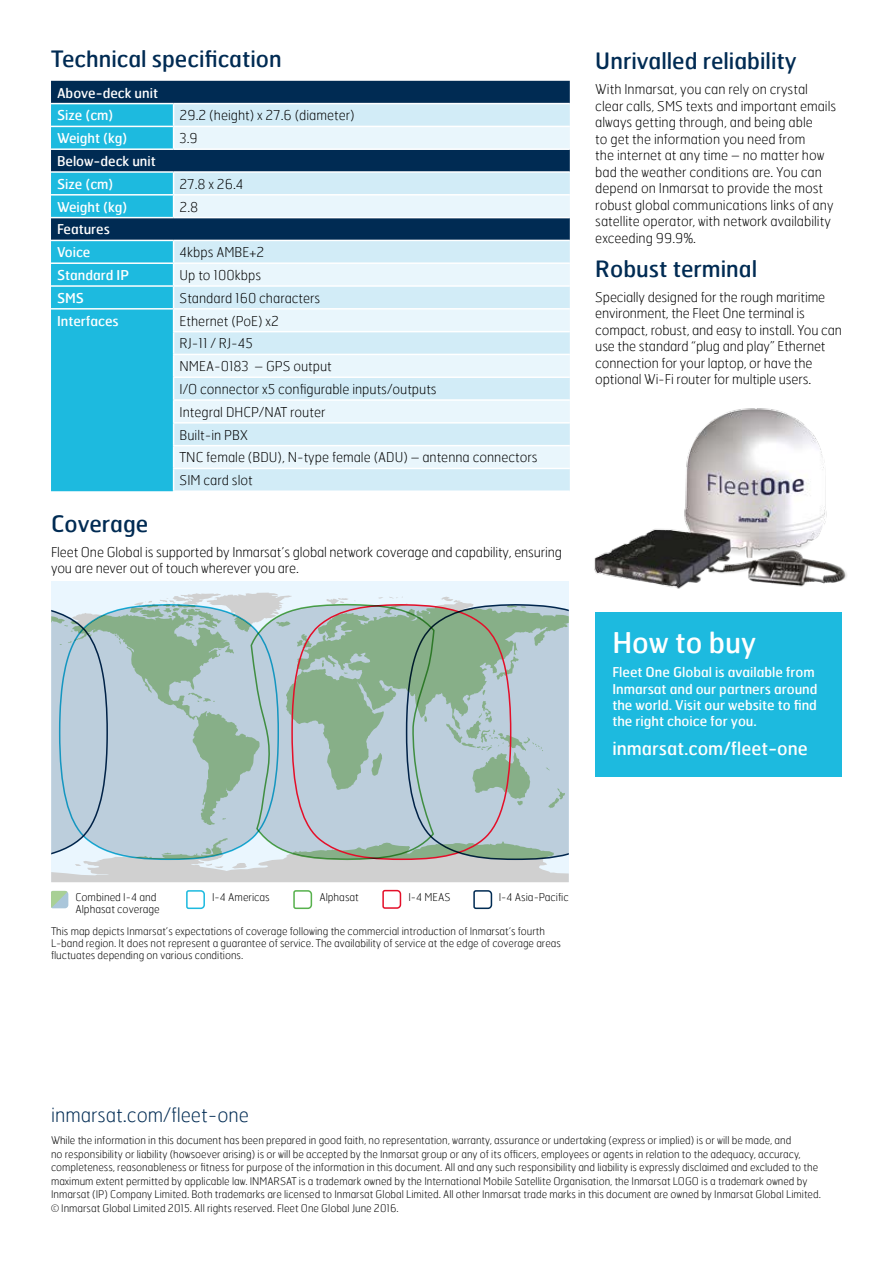
<style>
.page{position:relative;width:893px;height:1263px;background:#fff}
.page>*{position:absolute;margin:0;border:0;box-sizing:border-box;transform-origin:0 0}
.t1{font:28.5px "Hermes";color:#fff}
.t2{font:22.5px "Hermes";color:#002b53}
.t3{font:100 19.5px "Hermes";color:#002b53}
.t4{font:18px "Hermes";color:#fff}
.t5{font:100 13.5px/16.5px "Hermes";color:#000}
.t6{font:13.5px/16.2px "Hermes";color:#fff}
.t7{font:100 10.65px/12.9px "Hermes";color:#000}
.t8{font:100 10.5px/13.5px "Hermes";color:#000}
</style>
<div class="page">
<div style="left:595px;top:613px;width:247px;height:164px;background:#1dbadf"></div>
<div style="left:51px;top:81px;width:519px;height:22px;background:#002b53"></div>
<svg style="left:51px;top:104px;width:123px;height:387px;background:#1baacf"></svg>
<div style="left:174px;top:104px;width:396px;height:386px;background:#d2ecf7"></div>
<svg style="left:174px;top:127px;width:396px;height:341px;background:#c1d7e3"></svg>
<hr style="left:51px;top:126px;width:123px;height:1px;background:#fff">
<hr style="left:174px;top:126px;width:396px;height:1px;background:#fff">
<svg style="left:173px;top:104px;width:1px;height:44px"></svg>
<hr style="left:51px;top:148px;width:123px;height:2px;background:#fff">
<hr style="left:174px;top:148px;width:396px;height:2px;background:#fff">
<hr style="left:51px;top:171px;width:123px;height:2px;background:#fff">
<hr style="left:174px;top:171px;width:396px;height:2px;background:#fff">
<hr style="left:51px;top:194px;width:123px;height:2px;background:#fff">
<hr style="left:174px;top:194px;width:396px;height:2px;background:#fff">
<svg style="left:173px;top:173px;width:1px;height:44px"></svg>
<hr style="left:51px;top:217px;width:123px;height:1px;background:#fff">
<hr style="left:174px;top:217px;width:396px;height:1px;background:#fff">
<hr style="left:51px;top:240px;width:123px;height:1px;background:#fff">
<hr style="left:174px;top:240px;width:396px;height:1px;background:#fff">
<hr style="left:51px;top:262px;width:123px;height:2px;background:#fff">
<hr style="left:174px;top:262px;width:396px;height:2px;background:#fff">
<hr style="left:51px;top:285px;width:123px;height:2px;background:#fff">
<hr style="left:174px;top:285px;width:396px;height:2px;background:#fff">
<hr style="left:51px;top:308px;width:123px;height:2px;background:#fff">
<hr style="left:174px;top:308px;width:396px;height:2px;background:#fff">
<hr style="left:173px;top:331px;width:397px;height:1px;background:#fff">
<hr style="left:173px;top:354px;width:397px;height:1px;background:#fff">
<hr style="left:173px;top:376px;width:397px;height:2px;background:#fff">
<hr style="left:173px;top:399px;width:397px;height:2px;background:#fff">
<hr style="left:173px;top:422px;width:397px;height:2px;background:#fff">
<hr style="left:173px;top:445px;width:397px;height:1px;background:#fff">
<hr style="left:173px;top:468px;width:397px;height:1px;background:#fff">
<hr style="left:173px;top:490px;width:397px;height:2px;background:#fff">
<svg style="left:173px;top:241px;width:1px;height:249px"></svg>
<div style="left:51px;top:581px;width:518px;height:301px;background:#eaf6fe"></div>
<svg style="left:51px;top:593px;width:518px;height:289px;background:#b4c8c9"></svg>
<svg style="left:251px;top:604px;width:184px;height:256px;background:#a6beb8"></svg>
<svg style="left:51px;top:891px;width:17px;height:17px"></svg>
<svg style="left:473px;top:890px;width:20px;height:20px"></svg>
<svg style="left:186px;top:890px;width:19px;height:20px"></svg>
<svg style="left:293px;top:890px;width:20px;height:20px"></svg>
<svg style="left:382px;top:889px;width:20px;height:20px"></svg>
<img style="left:594px;top:408px;width:253px;height:181px">
<h2 class="t2" style="left:51px;top:44px;width:232px">Technical specification</h2>
<p class="t6" style="left:57px;top:81px;width:103px;line-height:22.8px">Above-deck unit<br>Size (cm)</p>
<p class="t5" style="left:180px;top:107px;width:177px">29.2 (height) x 27.6 (diameter)</p>
<p class="t6" style="left:57px;top:130px;width:72px">Weight (kg)</p>
<p class="t5" style="left:180px;top:130px;width:20px">3.9</p>
<p class="t6" style="left:57px;top:149px;width:100px;line-height:22.8px">Below-deck unit<br>Size (cm)</p>
<p class="t5" style="left:180px;top:175px;width:65px">27.8 x 26.4</p>
<p class="t6" style="left:57px;top:198px;width:72px">Weight (kg)</p>
<p class="t5" style="left:180px;top:198px;width:20px">2.8</p>
<p class="t6" style="left:57px;top:218px;width:55px;line-height:22.8px">Features<br>Voice</p>
<p class="t5" style="left:180px;top:244px;width:86px">4kbps AMBE+2</p>
<p class="t6" style="left:57px;top:267px;width:73px">Standard IP</p>
<p class="t5" style="left:180px;top:267px;width:83px">Up to 100kbps</p>
<p class="t6" style="left:57px;top:289px;width:29px">SMS</p>
<p class="t5" style="left:180px;top:289px;width:142px">Standard 160 characters</p>
<p class="t6" style="left:57px;top:312px;width:63px">Interfaces</p>
<p class="t5" style="left:180px;top:309px;width:360px;line-height:22.8px">Ethernet (PoE) x2<br>RJ-11 / RJ-45<br>NMEA-0183 – GPS output<br>I/O connector x5 configurable inputs/outputs<br>Integral DHCP/NAT router<br>Built-in PBX<br>TNC female (BDU), N-type female (ADU) – antenna connectors<br>SIM card slot</p>
<h2 class="t2" style="left:51px;top:509px;width:99px">Coverage</h2>
<p class="t5" style="left:51px;top:543px;width:513px">Fleet One Global is supported by Inmarsat’s global network coverage and capability, ensuring you are never out of touch wherever you are.</p>
<h2 class="t2" style="left:595px;top:46px;width:203px">Unrivalled reliability</h2>
<p class="t5" style="left:595px;top:81px;width:242px">With Inmarsat, you can rely on crystal clear calls, SMS texts and important emails always getting through, and being able<br>to get the information you need from<br>the internet at any time – no matter how bad the weather conditions are. You can depend on Inmarsat to provide the most robust global communications links of any satellite operator, with network availability exceeding 99.9%.</p>
<h2 class="t2" style="left:595px;top:254px;width:163px">Robust terminal</h2>
<p class="t5" style="left:595px;top:288px;width:248px">Specially designed for the rough maritime environment, the Fleet One terminal is compact, robust, and easy to install. You can use the standard “plug and play” Ethernet connection for your laptop, or have the optional Wi-Fi router for multiple users.</p>
<h1 class="t1" style="left:612px;top:624px;width:145px">How to buy</h1>
<p class="t6" style="left:612px;top:664px;width:207px">Fleet One Global is available from<br>Inmarsat and our partners around the world. Visit our website to find the right choice for you.</p>
<h3 class="t4" style="left:612px;top:737px;width:197px">inmarsat.com/fleet-one</h3>
<p class="t7" style="left:75px;top:890px;width:86px">Combined I-4 and<br>Alphasat coverage</p>
<p class="t7" style="left:212px;top:890px;width:59px">I-4 Americas</p>
<p class="t7" style="left:319px;top:890px;width:41px">Alphasat</p>
<p class="t7" style="left:408px;top:890px;width:44px">I-4 MEAS</p>
<p class="t7" style="left:499px;top:890px;width:72px">I-4 Asia-Pacific</p>
<p class="t8" style="left:51px;top:925px;width:511px;line-height:12px">This map depicts Inmarsat’s expectations of coverage following the commercial introduction of Inmarsat’s fourth<br>L-band region. It does not represent a guarantee of service. The availability of service at the edge of coverage areas fluctuates depending on various conditions.</p>
<h3 class="t3" style="left:51px;top:1103px;width:199px">inmarsat.com/fleet-one</h3>
<p class="t8" style="left:51px;top:1133px;width:771px">While the information in this document has been prepared in good faith, no representation, warranty, assurance or undertaking (express or implied) is or will be made, and<br>no responsibility or liability (howsoever arising) is or will be accepted by the Inmarsat group or any of its officers, employees or agents in relation to the adequacy, accuracy, completeness, reasonableness or fitness for purpose of the information in this document. All and any such responsibility and liability is expressly disclaimed and excluded to the maximum extent permitted by applicable law. INMARSAT is a trademark owned by the International Mobile Satellite Organisation, the Inmarsat LOGO is a trademark owned by Inmarsat (IP) Company Limited. Both trademarks are licensed to Inmarsat Global Limited. All other Inmarsat trade marks in this document are owned by Inmarsat Global Limited. © Inmarsat Global Limited 2015. All rights reserved. Fleet One Global June 2016.</p>
</div>
